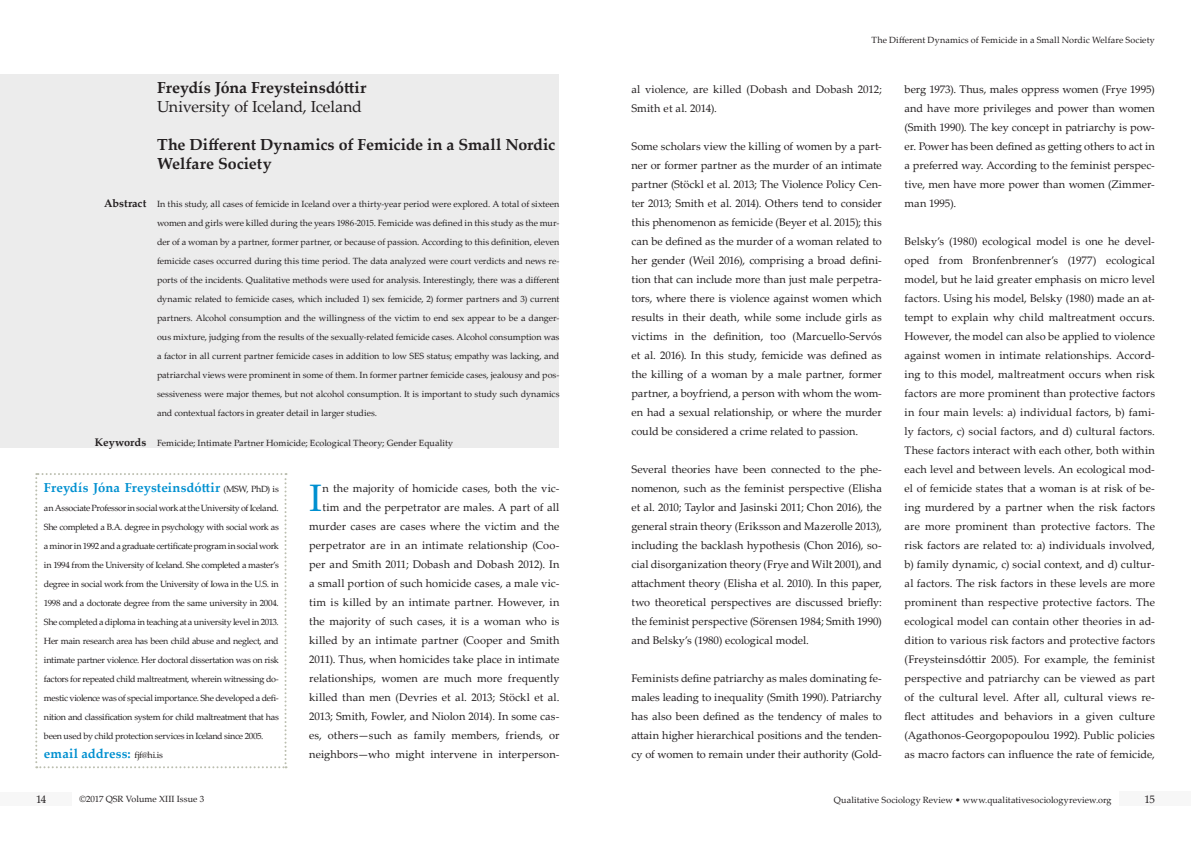
<style>
.page{position:relative;width:1191px;height:842px;background:#fff}
.page>*{position:absolute;margin:0;border:0;box-sizing:border-box;transform-origin:0 0}
.t1{font:38.3px "Palatino Linotype";color:#0090d0}
.t2{font:700 16px/19px "Palatino Linotype";color:#231f20}
.t3{font:16px "Palatino Linotype";letter-spacing:-.01em;color:#231f20}
.t4{font:700 13px "Palatino Linotype";letter-spacing:.01em;color:#0090d0}
.t5{font:11px/19px "Palatino Linotype";letter-spacing:.005em;color:#231f20;text-align:justify}
.t6{font:700 11px "Palatino Linotype";color:#231f20}
.t7{font:9px/19px "Palatino Linotype";color:#231f20;text-align:justify}
.s1{font-weight:400;font-size:9px;color:#231f20}
</style>
<div class="page">
<div style="left:1119px;top:791px;width:72px;height:15px;background:#f7f7f7"></div>
<div style="left:0;top:793px;width:72px;height:13px;background:#f7f7f7"></div>
<div style="left:0;top:74px;width:559px;height:373px;background:#ececec"></div>
<svg style="left:35px;top:473px;width:251px;height:295px"></svg>
<p class="t6" style="left:104px;top:195px;width:44px">Abstract</p>
<p class="t6" style="left:95px;top:434px;width:53px">Keywords</p>
<h2 class="t2" style="left:157px;top:77px;width:211px">Freydís Jóna Freysteinsdóttir</h2>
<h2 class="t3" style="left:157px;top:95px;width:206px">University of Iceland, Iceland</h2>
<h2 class="t2" style="left:157px;top:134px;width:400px">The Different Dynamics of Femicide in a Small Nordic<br>Welfare Society</h2>
<p class="t7" style="left:157px;top:194px;width:404px">In this study, all cases of femicide in Iceland over a thirty-year period were explored. A total of sixteen women and girls were killed during the years 1986-2015. Femicide was defined in this study as the mur&shy;der of a woman by a partner, former partner, or because of passion. According to this definition, eleven femicide cases occurred during this time period. The data analyzed were court verdicts and news re&shy;ports of the incidents. Qualitative methods were used for analysis. Interestingly, there was a different dynamic related to femicide cases, which included 1) sex femicide, 2) former partners and 3) current partners. Alcohol consumption and the willingness of the victim to end sex appear to be a danger&shy;ous mixture, judging from the results of the sexually-related femicide cases. Alcohol consumption was a factor in all current partner femicide cases in addition to low SES status; empathy was lacking, and patriarchal views were prominent in some of them. In former partner femicide cases, jealousy and pos&shy;sessiveness were major themes, but not alcohol consumption. It is important to study such dynamics and contextual factors in greater detail in larger studies.</p>
<p class="t7" style="left:157px;top:433px;width:298px">Femicide; Intimate Partner Homicide; Ecological Theory; Gender Equality</p>
<p class="t4" style="left:44px;top:478px;width:236px">Freydís Jóna Freysteinsdóttir <span class="s1">(MSW, PhD) is</span></p>
<p class="t7" style="left:44px;top:498px;width:236px">an Associate Professor in social work at the University of Iceland.<br>She completed a B.A. degree in psychology with social work as a minor in 1992 and a graduate certificate program in social work in 1994 from the University of Iceland. She completed a master’s degree in social work from the University of Iowa in the U.S. in 1998 and a doctorate degree from the same university in 2004.<br>She completed a diploma in teaching at a university level in 2013.<br>Her main research area has been child abuse and neglect, and intimate partner violence. Her doctoral dissertation was on risk factors for repeated child maltreatment, wherein witnessing do&shy;mestic violence was of special importance. She developed a defi&shy;nition and classification system for child maltreatment that has been used by child protection services in Iceland since 2005.</p>
<p class="t4" style="left:44px;top:744px;width:120px">email address: <span class="s1">fjf@hi.is</span></p>
<h1 class="t1" style="left:309px;top:471px;width:14px">I</h1>
<p class="t5" style="left:309px;top:478px;width:252px;text-align:right">n the majority of homicide cases, both the vic&shy;tim and the perpetrator are males. A part of all murder cases are cases where the victim and the perpetrator are in an intimate relationship (Coo&shy;per and Smith 2011; Dobash and Dobash 2012). In a small portion of such homicide cases, a male vic&shy;tim is killed by an intimate partner. However, in the majority of such cases, it is a woman who is killed by an intimate partner (Cooper and Smith 2011). Thus, when homicides take place in intimate relationships, women are much more frequently killed than men (Devries et al. 2013; Stöckl et al.<br>2013; Smith, Fowler, and Niolon 2014). In some cas&shy;es, others—such as family members, friends, or neighbors—who might intervene in interperson-</p>
<p class="t7" style="left:871px;top:30px;width:285px">The Different Dynamics of Femicide in a Small Nordic Welfare Society</p>
<p class="t5" style="left:631px;top:79px;width:252px">al violence, are killed (Dobash and Dobash 2012;<br>Smith et al. 2014).</p>
<p class="t5" style="left:631px;top:136px;width:252px">Some scholars view the killing of women by a part&shy;ner or former partner as the murder of an intimate partner (Stöckl et al. 2013; The Violence Policy Cen&shy;ter 2013; Smith et al. 2014). Others tend to consider this phenomenon as femicide (Beyer et al. 2015); this can be defined as the murder of a woman related to her gender (Weil 2016), comprising a broad defini&shy;tion that can include more than just male perpetra&shy;tors, where there is violence against women which results in their death, while some include girls as victims in the definition, too (Marcuello-Servós et al. 2016). In this study, femicide was defined as the killing of a woman by a male partner, former partner, a boyfriend, a person with whom the wom&shy;en had a sexual relationship, or where the murder could be considered a crime related to passion.</p>
<p class="t5" style="left:631px;top:459px;width:252px">Several theories have been connected to the phe&shy;nomenon, such as the feminist perspective (Elisha et al. 2010; Taylor and Jasinski 2011; Chon 2016), the general strain theory (Eriksson and Mazerolle 2013), including the backlash hypothesis (Chon 2016), so&shy;cial disorganization theory (Frye and Wilt 2001), and attachment theory (Elisha et al. 2010). In this paper, two theoretical perspectives are discussed briefly: the feminist perspective (Sörensen 1984; Smith 1990) and Belsky’s (1980) ecological model.</p>
<p class="t5" style="left:631px;top:668px;width:252px">Feminists define patriarchy as males dominating fe&shy;males leading to inequality (Smith 1990). Patriarchy has also been defined as the tendency of males to attain higher hierarchical positions and the tenden&shy;cy of women to remain under their authority (Gold-</p>
<p class="t5" style="left:904px;top:79px;width:252px">berg 1973). Thus, males oppress women (Frye 1995) and have more privileges and power than women (Smith 1990). The key concept in patriarchy is pow&shy;er. Power has been defined as getting others to act in a preferred way. According to the feminist perspec&shy;tive, men have more power than women (Zimmer&shy;man 1995).</p>
<p class="t5" style="left:904px;top:231px;width:252px">Belsky’s (1980) ecological model is one he devel&shy;oped from Bronfenbrenner’s (1977) ecological model, but he laid greater emphasis on micro level factors. Using his model, Belsky (1980) made an at&shy;tempt to explain why child maltreatment occurs.<br>However, the model can also be applied to violence against women in intimate relationships. Accord&shy;ing to this model, maltreatment occurs when risk factors are more prominent than protective factors in four main levels: a) individual factors, b) fami&shy;ly factors, c) social factors, and d) cultural factors.<br>These factors interact with each other, both within each level and between levels. An ecological mod&shy;el of femicide states that a woman is at risk of be&shy;ing murdered by a partner when the risk factors are more prominent than protective factors. The risk factors are related to: a) individuals involved, b) family dynamic, c) social context, and d) cultur&shy;al factors. The risk factors in these levels are more prominent than respective protective factors. The ecological model can contain other theories in ad&shy;dition to various risk factors and protective factors (Freysteinsdóttir 2005). For example, the feminist perspective and patriarchy can be viewed as part of the cultural level. After all, cultural views re&shy;flect attitudes and behaviors in a given culture (Agathonos-Georgopopoulou 1992). Public policies as macro factors can influence the rate of femicide,</p>
<p class="t5" style="left:36px;top:789px;width:12px">14</p>
<p class="t7" style="left:79px;top:789px;width:126px">©2017 QSR Volume XIII Issue 3</p>
<p class="t7" style="left:834px;top:790px;width:279px">Qualitative Sociology Review • www.qualitativesociologyreview.org</p>
<p class="t5" style="left:1144px;top:790px;width:12px">15</p>
</div>
